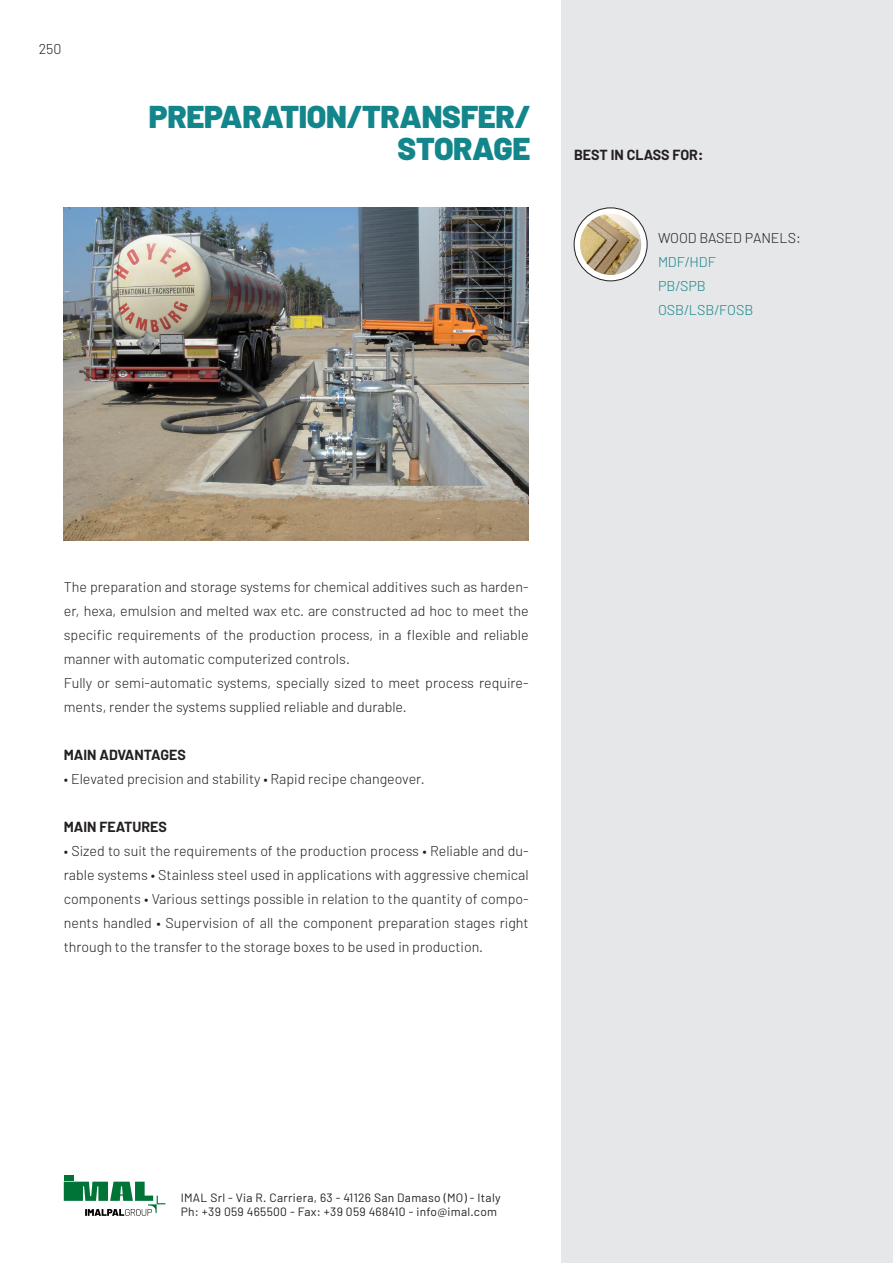
<style>
.page{position:relative;width:893px;height:1263px;background:#fff}
.page>*{position:absolute;margin:0;border:0;box-sizing:border-box;transform-origin:0 0}
.t1{font:900 31.5px/31.5px "Barlow";letter-spacing:-.01em;color:#13868b;text-align:right}
.PARAGRAFO_BASE{font:300 14.25px/24px "Barlow";color:#231f20;text-align:justify}
.PARAGRAFO_BASE-2{font:700 14.25px "Barlow";color:#231f20}
.PARAGRAFO_BASE-3{font:300 14.25px "Barlow";color:#13868b}
.PARAGRAFO_BASE-4{font:12px "Barlow";letter-spacing:.025em;color:#231f20}
.s1{color:#13868b}
</style>
<div class="page">
<div style="left:561px;top:0;width:332px;height:1263px;background:#e6e7e9"></div>
<svg style="left:574px;top:208px;width:73px;height:73px"></svg>
<div style="left:574px;top:208px;width:73px;height:73px;border:1px solid #231f20;border-radius:50%"></div>
<img style="left:580px;top:214px;width:61px;height:61px;border-radius:31px">
<img style="left:64px;top:208px;width:465px;height:332px">
<div style="left:64px;top:1175px;width:9px;height:5px;background:#007437"></div>
<svg style="left:64px;top:1182px;width:101px;height:34px"></svg>
<p class="PARAGRAFO_BASE" style="left:39px;top:37px;width:24px">250</p>
<p class="t1" style="left:149px;top:101px;width:383px">PREPARATION/TRANSFER/<br>STORAGE</p>
<p class="PARAGRAFO_BASE-2" style="left:574px;top:146px;width:131px">BEST IN CLASS FOR:</p>
<p class="PARAGRAFO_BASE" style="left:658px;top:226px;width:144px">WOOD BASED PANELS:<br><span class="s1">MDF/HDF</span></p>
<p class="PARAGRAFO_BASE-3" style="left:658px;top:277px;width:49px">PB/SPB</p>
<p class="PARAGRAFO_BASE-3" style="left:658px;top:301px;width:97px">OSB/LSB/FOSB</p>
<p class="PARAGRAFO_BASE" style="left:64px;top:574px;width:466px">The preparation and storage systems for chemical additives such as harden&shy;er, hexa, emulsion and melted wax etc. are constructed ad hoc to meet the specific requirements of the production process, in a flexible and reliable manner with automatic computerized controls.</p>
<p class="PARAGRAFO_BASE" style="left:64px;top:670px;width:466px">Fully or semi-automatic systems, specially sized to meet process require&shy;ments, render the systems supplied reliable and durable.</p>
<p class="PARAGRAFO_BASE-2" style="left:64px;top:746px;width:124px">MAIN ADVANTAGES</p>
<p class="PARAGRAFO_BASE" style="left:64px;top:766px;width:363px">• Elevated precision and stability • Rapid recipe changeover.</p>
<p class="PARAGRAFO_BASE-2" style="left:64px;top:818px;width:105px">MAIN FEATURES</p>
<p class="PARAGRAFO_BASE" style="left:64px;top:838px;width:466px">• Sized to suit the requirements of the production process • Reliable and du&shy;rable systems • Stainless steel used in applications with aggressive chemical components • Various settings possible in relation to the quantity of compo&shy;nents handled • Supervision of all the component preparation stages right through to the transfer to the storage boxes to be used in production.</p>
<p class="PARAGRAFO_BASE-4" style="left:181px;top:1190px;width:321px">IMAL Srl - Via R. Carriera, 63 - 41126 San Damaso (MO) - Italy</p>
<p class="PARAGRAFO_BASE-4" style="left:181px;top:1204px;width:318px">Ph: +39 059 465500 - Fax: +39 059 468410 - info@imal.com</p>
</div>
